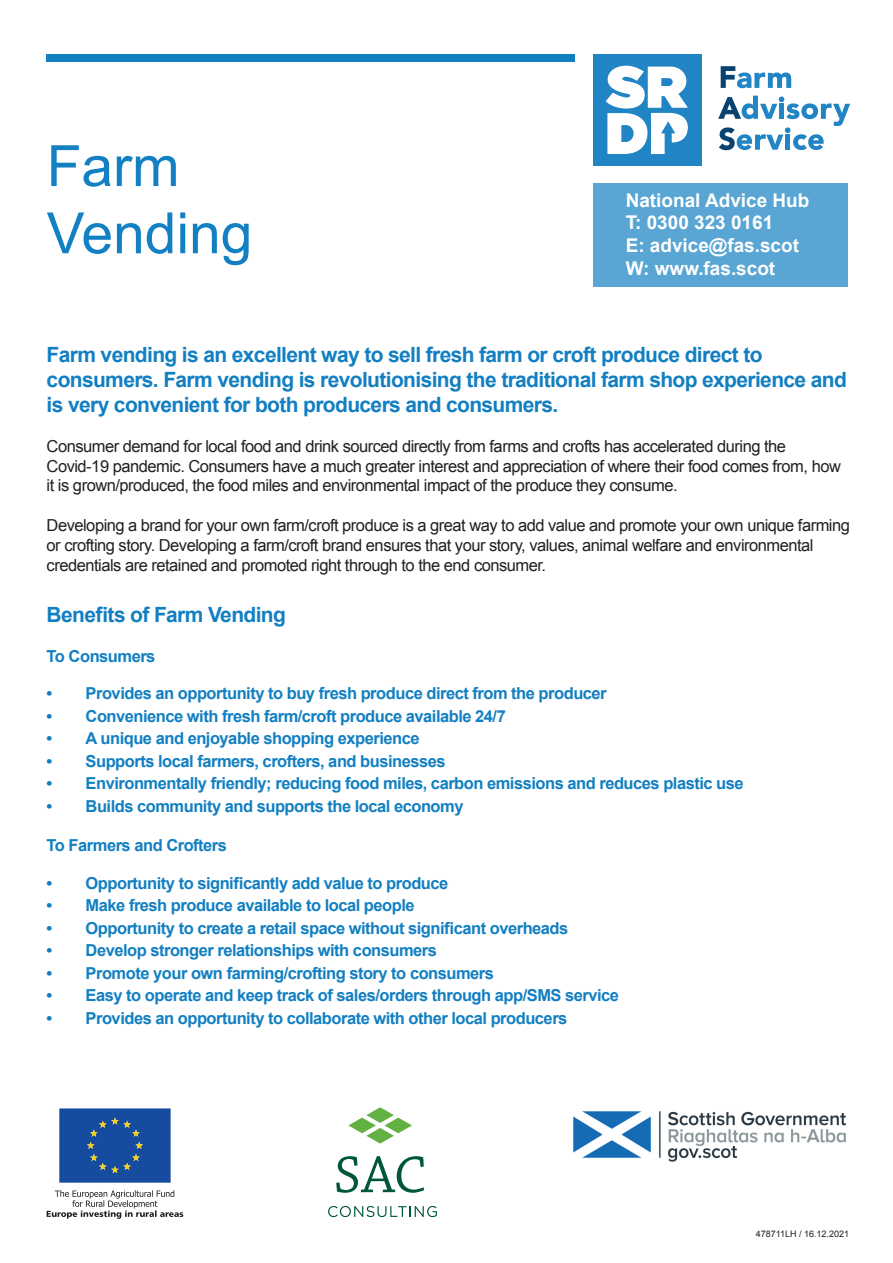
<style>
.page{position:relative;width:893px;height:1263px;background:#fff}
.page>*{position:absolute;margin:0;border:0;box-sizing:border-box;transform-origin:0 0}
.t1{font:57px "Arial";color:#1380c3}
.t2{font:700 21px/25.2px "Arial";letter-spacing:-.03em;color:#127fc2}
.t3{font:700 18.9px/22.8px "Arial";color:#fff}
.t4{font:700 16.5px "Arial";letter-spacing:-.03em;color:#127fc2}
.t5{font:16.5px/19.8px "Arial";letter-spacing:-.03em;color:#231f20}
.t6{font:9px "Arial";color:#231f20}
</style>
<div class="page">
<div style="left:593px;top:183px;width:255px;height:103px;background:#59a5d4"></div>
<div style="left:593px;top:54px;width:108px;height:111px;background:#2084c5"></div>
<svg style="left:721px;top:66px;width:70px;height:22px"></svg>
<svg style="left:718px;top:96px;width:132px;height:54px"></svg>
<svg style="left:606px;top:66px;width:82px;height:88px"></svg>
<svg style="left:59px;top:1108px;width:112px;height:75px;background:#20539e"></svg>
<svg style="left:47px;top:1190px;width:136px;height:29px"></svg>
<img style="left:573px;top:1111px;width:273px;height:51px">
<div style="left:47px;top:54px;width:528px;height:7px;background:#127fc2"></div>
<svg style="left:348px;top:1107px;width:64px;height:36px"></svg>
<svg style="left:336px;top:1156px;width:88px;height:37px"></svg>
<svg style="left:328px;top:1206px;width:109px;height:11px"></svg>
<p class="t1" style="left:47px;top:129px;width:134px">Farm</p>
<p class="t1" style="left:47px;top:196px;width:207px">Vending</p>
<p class="t3" style="left:626px;top:189px;width:185px">National Advice Hub<br>T: 0300 323 0161<br>E: advice@fas.scot<br>W: www.fas.scot</p>
<p class="t2" style="left:47px;top:343px;width:802px">Farm vending is an excellent way to sell fresh farm or croft produce direct to consumers. Farm vending is revolutionising the traditional farm shop experience and is very convenient for both producers and consumers.</p>
<p class="t5" style="left:47px;top:436px;width:796px">Consumer demand for local food and drink sourced directly from farms and crofts has accelerated during the<br>Covid-19 pandemic. Consumers have a much greater interest and appreciation of where their food comes from, how it is grown/produced, the food miles and environmental impact of the produce they consume.</p>
<p class="t5" style="left:47px;top:516px;width:805px">Developing a brand for your own farm/croft produce is a great way to add value and promote your own unique farming or crofting story. Developing a farm/croft brand ensures that your story, values, animal welfare and environmental credentials are retained and promoted right through to the end consumer.</p>
<p class="t2" style="left:47px;top:603px;width:241px">Benefits of Farm Vending</p>
<p class="t4" style="left:47px;top:645px;width:110px">To Consumers</p>
<p class="t4" style="left:47px;top:682px;width:562px">• Provides an opportunity to buy fresh produce direct from the producer</p>
<p class="t4" style="left:47px;top:705px;width:461px">• Convenience with fresh farm/croft produce available 24/7</p>
<p class="t4" style="left:47px;top:727px;width:374px">• A unique and enjoyable shopping experience</p>
<p class="t4" style="left:47px;top:750px;width:401px">• Supports local farmers, crofters, and businesses</p>
<p class="t4" style="left:47px;top:772px;width:698px">• Environmentally friendly; reducing food miles, carbon emissions and reduces plastic use</p>
<p class="t4" style="left:47px;top:795px;width:418px">• Builds community and supports the local economy</p>
<p class="t4" style="left:47px;top:834px;width:182px">To Farmers and Crofters</p>
<p class="t4" style="left:47px;top:872px;width:403px">• Opportunity to significantly add value to produce</p>
<p class="t4" style="left:47px;top:894px;width:370px">• Make fresh produce available to local people</p>
<p class="t4" style="left:47px;top:917px;width:523px">• Opportunity to create a retail space without significant overheads</p>
<p class="t4" style="left:47px;top:939px;width:392px">• Develop stronger relationships with consumers</p>
<p class="t4" style="left:47px;top:962px;width:449px">• Promote your own farming/crofting story to consumers</p>
<p class="t4" style="left:47px;top:984px;width:574px">• Easy to operate and keep track of sales/orders through app/SMS service</p>
<p class="t4" style="left:47px;top:1007px;width:522px">• Provides an opportunity to collaborate with other local producers</p>
<p class="t6" style="left:756px;top:1228px;width:95px">478711LH / 16.12.2021</p>
</div>
